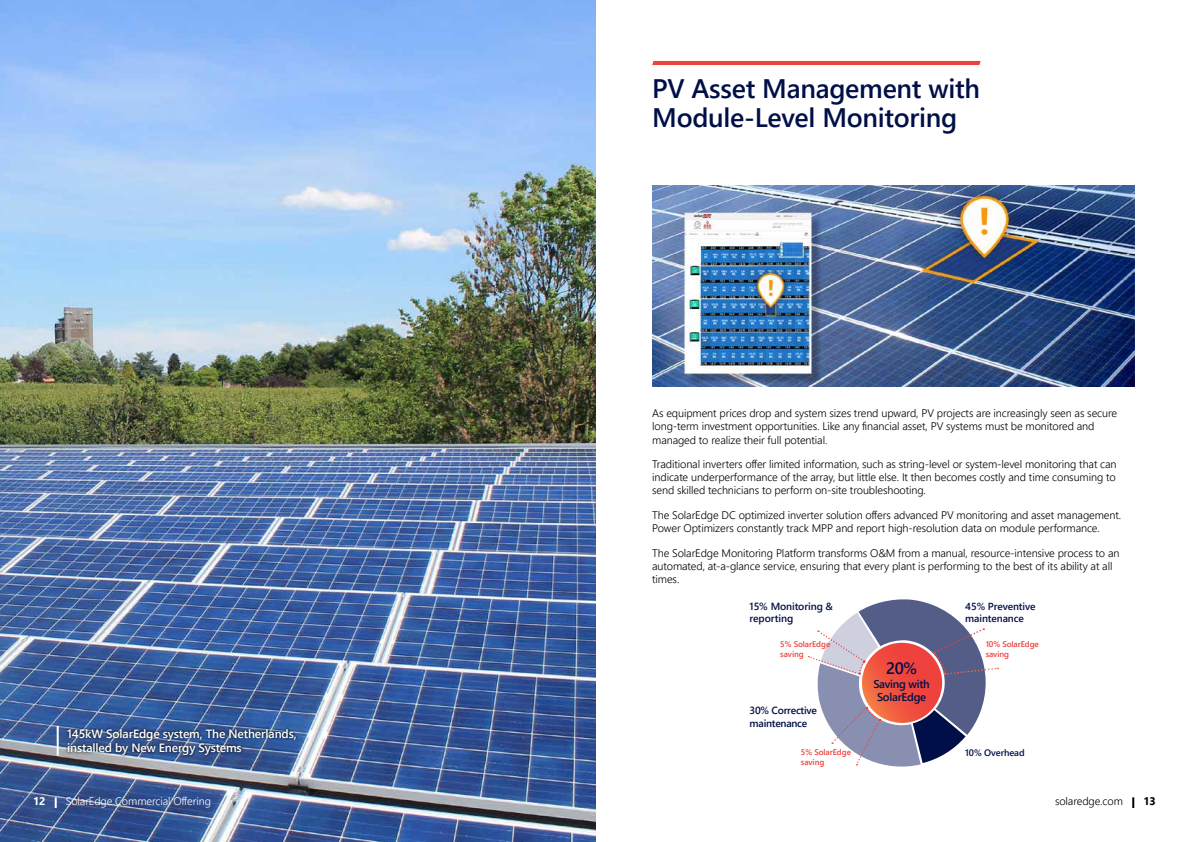
<style>
.page{position:relative;width:1191px;height:842px;background:#fff}
.page>*{position:absolute;margin:0;border:0;box-sizing:border-box;transform-origin:0 0}
.t1{font:600 26.8px/29px "Segoe UI";letter-spacing:-.01em;color:#000f47}
.t2{font:600 16.4px "Segoe UI";color:#000f47}
.t3{font:600 12px/14.4px "Segoe UI";letter-spacing:-.01em;color:#fff}
.t4{font:600 11.3px/13.5px "Segoe UI";letter-spacing:-.025em;color:#000f47;text-align:center}
.t5{font:300 11px/13.2px "Segoe UI";letter-spacing:-.01em;color:#000}
.t6{font:300 11px "Segoe UI";letter-spacing:-.01em;color:#fff}
.t7{font:700 11px "Segoe UI";color:#fff}
.t8{font:700 11px "Segoe UI";color:#000}
.t9{font:600 10.4px/12.4px "Segoe UI";letter-spacing:-.025em;color:#000f47}
.t10{font:600 10.2px/12.3px "Segoe UI";letter-spacing:-.01em;color:#000f47}
.t11{font:600 9.3px "Segoe UI";letter-spacing:-.01em;color:#000f47}
.t12{font:600 8.2px/9.8px "Segoe UI";letter-spacing:-.01em;color:#ef413d}
</style>
<div class="page">
<img style="left:0;top:0;width:595px;height:842px">
<hr style="left:57px;top:726px;width:2px;height:30px;background:#fff">
<svg style="left:1132px;top:797px;width:2px;height:11px"></svg>
<svg style="left:55px;top:797px;width:2px;height:11px"></svg>
<img style="left:65px;top:726px;width:234px;height:32px">
<svg style="left:652px;top:61px;width:328px;height:4px"></svg>
<svg style="left:808px;top:599px;width:190px;height:168px"></svg>
<img style="left:652px;top:185px;width:482px;height:201px">
<h1 class="t1" style="left:652px;top:74px;width:329px">PV Asset Management with<br>Module-Level Monitoring</h1>
<p class="t5" style="left:652px;top:406px;width:466px">As equipment prices drop and system sizes trend upward, PV projects are increasingly seen as secure long-term investment opportunities. Like any financial asset, PV systems must be monitored and managed to realize their full potential.</p>
<p class="t5" style="left:652px;top:457px;width:466px;text-align:justify">Traditional inverters offer limited information, such as string-level or system-level monitoring that can indicate underperformance of the array, but little else. It then becomes costly and time consuming to send skilled technicians to perform on-site troubleshooting.</p>
<p class="t5" style="left:652px;top:508px;width:470px">The SolarEdge DC optimized inverter solution offers advanced PV monitoring and asset management.<br>Power Optimizers constantly track MPP and report high-resolution data on module performance.</p>
<p class="t5" style="left:652px;top:546px;width:469px">The SolarEdge Monitoring Platform transforms O&amp;M from a manual, resource-intensive process to an automated, at-a-glance service, ensuring that every plant is performing to the best of its ability at all times.</p>
<p class="t3" style="left:67px;top:726px;width:231px">145kW SolarEdge system, The Netherlands, installed by New Energy Systems</p>
<p class="t9" style="left:749px;top:600px;width:85px">15% Monitoring &amp; reporting</p>
<p class="t12" style="left:780px;top:639px;width:52px">5% SolarEdge saving</p>
<p class="t9" style="left:749px;top:704px;width:69px">30% Corrective maintenance</p>
<p class="t12" style="left:801px;top:747px;width:52px">5% SolarEdge saving</p>
<h2 class="t2" style="left:886px;top:655px;width:33px">20%</h2>
<p class="t4" style="left:873px;top:677px;width:58px">Saving with<br>SolarEdge</p>
<p class="t10" style="left:965px;top:600px;width:72px">45% Preventive maintenance</p>
<p class="t12" style="left:985px;top:639px;width:55px">10% SolarEdge saving</p>
<p class="t11" style="left:965px;top:745px;width:61px">10% Overhead</p>
<p class="t7" style="left:33px;top:792px;width:14px">12</p>
<p class="t6" style="left:66px;top:792px;width:147px">SolarEdge Commercial Offering</p>
<p class="t5" style="left:1055px;top:794px;width:69px">solaredge.com</p>
<p class="t8" style="left:1143px;top:792px;width:14px">13</p>
</div>
